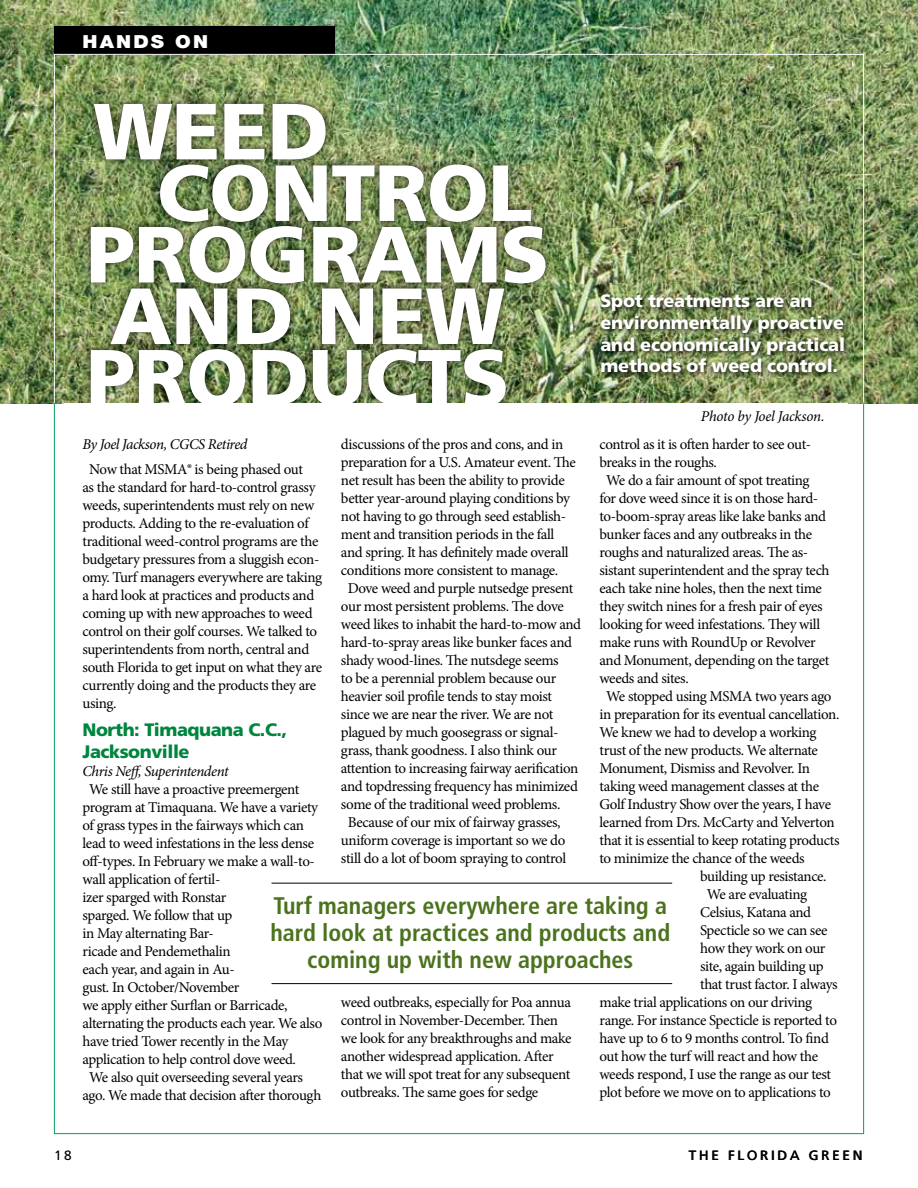
<style>
.page{position:relative;width:918px;height:1188px;background:#fff}
.page>*{position:absolute;margin:0;border:0;box-sizing:border-box;transform-origin:0 0}
.t1{font:900 79.5px "Frutiger";letter-spacing:-.01em;color:#fff}
.t2{font:700 condensed 24px/27px "Frutiger";color:#4b721d;text-align:center}
.t3{font:900 18px/21.6px "Frutiger";letter-spacing:-.01em;color:#fff}
.t4{font:900 18px/21.6px "Frutiger";letter-spacing:-.025em;color:#00853f}
.t5{font:900 18px "Helvetica Neue";letter-spacing:.11em;color:#fff;scale:1.1 1}
.t6{font:15px/18px "Minion Pro";letter-spacing:-.03em;color:#000}
.t7{font:italic 15px "Minion Pro";letter-spacing:-.03em;color:#000}
.t8{font:13.5px "Frutiger";letter-spacing:.2em;color:#000}
</style>
<div class="page">
<img style="left:0;top:0;width:918px;height:403px">
<div style="left:54px;top:26px;width:281px;height:29px;background:#000"></div>
<img style="left:53px;top:53px;width:812px;height:351px">
<div style="left:598px;top:292px;width:252px;height:87px;background:#000;opacity:.75"></div>
<hr style="left:272px;top:883px;width:400px;height:1px;background:#000">
<hr style="left:272px;top:983px;width:400px;height:1px;background:#000">
<p class="t5" style="left:82px;top:30px;width:116px">HANDS ON</p>
<h1 class="t1" style="left:93px;top:84px;width:238px">Weed</h1>
<h1 class="t1" style="left:157px;top:145px;width:377px">Control</h1>
<h1 class="t1" style="left:86px;top:207px;width:455px">Programs</h1>
<h1 class="t1" style="left:110px;top:268px;width:392px">and New</h1>
<h1 class="t1" style="left:86px;top:330px;width:416px">Products</h1>
<p class="t3" style="left:600px;top:290px;width:246px">Spot treatments are an environmentally proactive and economically practical methods of weed control.</p>
<p class="t7" style="left:701px;top:405px;width:125px">Photo by Joel Jackson.</p>
<p class="t7" style="left:82px;top:434px;width:167px">By Joel Jackson, CGCS Retired</p>
<p class="t6" style="left:82px;top:460px;width:241px;text-indent:7px">Now that MSMA® is being phased out<br>as the standard for hard-to-control grassy weeds, superintendents must rely on new products. Adding to the re-evaluation of traditional weed-control programs are the budgetary pressures from a sluggish econ&shy;omy. Turf managers everywhere are taking a hard look at practices and products and coming up with new approaches to weed control on their golf courses. We talked to superintendents from north, central and south Florida to get input on what they are currently doing and the products they are using.</p>
<p class="t4" style="left:82px;top:719px;width:206px">North: Timaquana C.C.,<br>Jacksonville</p>
<p class="t7" style="left:82px;top:761px;width:148px">Chris Neff, Superintendent</p>
<p class="t6" style="left:89px;top:780px;width:212px">We still have a proactive preemergent</p>
<p class="t6" style="left:82px;top:798px;width:237px">program at Timaquana. We have a variety</p>
<p class="t6" style="left:82px;top:816px;width:223px">of grass types in the fairways which can</p>
<p class="t6" style="left:82px;top:834px;width:233px">lead to weed infestations in the less dense</p>
<p class="t6" style="left:82px;top:852px;width:234px">off-types. In February we make a wall-to-</p>
<p class="t6" style="left:82px;top:870px;width:139px">wall application of fertil-</p>
<p class="t6" style="left:82px;top:888px;width:145px">izer sparged with Ronstar</p>
<p class="t6" style="left:82px;top:906px;width:151px">sparged. We follow that up</p>
<p class="t6" style="left:82px;top:924px;width:133px">in May alternating Bar-</p>
<p class="t6" style="left:82px;top:942px;width:150px">ricade and Pendemethalin</p>
<p class="t6" style="left:82px;top:960px;width:154px">each year, and again in Au-</p>
<p class="t6" style="left:82px;top:978px;width:158px">gust. In October/November</p>
<p class="t6" style="left:82px;top:996px;width:207px">we apply either Surflan or Barricade,</p>
<p class="t6" style="left:82px;top:1014px;width:241px">alternating the products each year. We also</p>
<p class="t6" style="left:82px;top:1032px;width:207px">have tried Tower recently in the May</p>
<p class="t6" style="left:82px;top:1050px;width:215px">application to help control dove weed.</p>
<p class="t6" style="left:89px;top:1068px;width:215px">We also quit overseeding several years</p>
<p class="t6" style="left:82px;top:1086px;width:240px">ago. We made that decision after thorough</p>
<p class="t6" style="left:341px;top:435px;width:224px">discussions of the pros and cons, and in</p>
<p class="t6" style="left:341px;top:453px;width:236px">preparation for a U.S. Amateur event. The</p>
<p class="t6" style="left:341px;top:471px;width:225px">net result has been the ability to provide</p>
<p class="t6" style="left:341px;top:489px;width:231px">better year-around playing conditions by</p>
<p class="t6" style="left:341px;top:507px;width:227px">not having to go through seed establish-</p>
<p class="t6" style="left:341px;top:525px;width:215px">ment and transition periods in the fall</p>
<p class="t6" style="left:341px;top:543px;width:229px">and spring. It has definitely made overall</p>
<p class="t6" style="left:341px;top:561px;width:219px">conditions more consistent to manage.</p>
<p class="t6" style="left:348px;top:579px;width:227px">Dove weed and purple nutsedge present</p>
<p class="t6" style="left:341px;top:597px;width:224px">our most persistent problems. The dove</p>
<p class="t6" style="left:341px;top:615px;width:242px">weed likes to inhabit the hard-to-mow and</p>
<p class="t6" style="left:341px;top:633px;width:233px">hard-to-spray areas like bunker faces and</p>
<p class="t6" style="left:341px;top:651px;width:219px">shady wood-lines. The nutsdege seems</p>
<p class="t6" style="left:341px;top:669px;width:217px">to be a perennial problem because our</p>
<p class="t6" style="left:341px;top:687px;width:213px">heavier soil profile tends to stay moist</p>
<p class="t6" style="left:341px;top:705px;width:214px">since we are near the river. We are not</p>
<p class="t6" style="left:341px;top:723px;width:219px">plagued by much goosegrass or signal-</p>
<p class="t6" style="left:341px;top:741px;width:218px">grass, thank goodness. I also think our</p>
<p class="t6" style="left:341px;top:759px;width:239px">attention to increasing fairway aerification</p>
<p class="t6" style="left:341px;top:777px;width:238px">and topdressing frequency has minimized</p>
<p class="t6" style="left:341px;top:795px;width:221px">some of the traditional weed problems.</p>
<p class="t6" style="left:348px;top:813px;width:214px">Because of our mix of fairway grasses,</p>
<p class="t6" style="left:341px;top:831px;width:226px">uniform coverage is important so we do</p>
<p class="t6" style="left:341px;top:849px;width:227px">still do a lot of boom spraying to control</p>
<p class="t6" style="left:600px;top:435px;width:213px">control as it is often harder to see out-</p>
<p class="t6" style="left:600px;top:453px;width:119px">breaks in the roughs.</p>
<p class="t6" style="left:606px;top:471px;width:205px">We do a fair amount of spot treating</p>
<p class="t6" style="left:600px;top:489px;width:220px">for dove weed since it is on those hard-</p>
<p class="t6" style="left:600px;top:507px;width:228px">to-boom-spray areas like lake banks and</p>
<p class="t6" style="left:600px;top:525px;width:214px">bunker faces and any outbreaks in the</p>
<p class="t6" style="left:600px;top:543px;width:210px">roughs and naturalized areas. The as-</p>
<p class="t6" style="left:600px;top:561px;width:232px">sistant superintendent and the spray tech</p>
<p class="t6" style="left:600px;top:579px;width:224px">each take nine holes, then the next time</p>
<p class="t6" style="left:600px;top:597px;width:225px">they switch nines for a fresh pair of eyes</p>
<p class="t6" style="left:600px;top:615px;width:222px">looking for weed infestations. They will</p>
<p class="t6" style="left:600px;top:633px;width:218px">make runs with RoundUp or Revolver</p>
<p class="t6" style="left:600px;top:651px;width:231px">and Monument, depending on the target</p>
<p class="t6" style="left:600px;top:669px;width:91px">weeds and sites.</p>
<p class="t6" style="left:606px;top:687px;width:227px">We stopped using MSMA two years ago</p>
<p class="t6" style="left:600px;top:705px;width:241px">in preparation for its eventual cancellation.</p>
<p class="t6" style="left:600px;top:723px;width:219px">We knew we had to develop a working</p>
<p class="t6" style="left:600px;top:741px;width:220px">trust of the new products. We alternate</p>
<p class="t6" style="left:600px;top:759px;width:212px">Monument, Dismiss and Revolver. In</p>
<p class="t6" style="left:600px;top:777px;width:221px">taking weed management classes at the</p>
<p class="t6" style="left:600px;top:795px;width:233px">Golf Industry Show over the years, I have</p>
<p class="t6" style="left:600px;top:813px;width:237px">learned from Drs. McCarty and Yelverton</p>
<p class="t6" style="left:600px;top:831px;width:242px">that it is essential to keep rotating products</p>
<p class="t6" style="left:600px;top:849px;width:207px">to minimize the chance of the weeds</p>
<p class="t6" style="left:700px;top:867px;width:128px">building up resistance.</p>
<p class="t6" style="left:707px;top:885px;width:102px">We are evaluating</p>
<p class="t6" style="left:700px;top:903px;width:113px">Celsius, Katana and</p>
<p class="t6" style="left:700px;top:921px;width:129px">Specticle so we can see</p>
<p class="t6" style="left:700px;top:939px;width:127px">how they work on our</p>
<p class="t6" style="left:700px;top:957px;width:125px">site, again building up</p>
<p class="t6" style="left:700px;top:975px;width:139px">that trust factor. I always</p>
<p class="t6" style="left:600px;top:993px;width:214px">make trial applications on our driving</p>
<p class="t6" style="left:600px;top:1011px;width:239px">range. For instance Specticle is reported to</p>
<p class="t6" style="left:600px;top:1029px;width:231px">have up to 6 to 9 months control. To find</p>
<p class="t6" style="left:600px;top:1047px;width:220px">out how the turf will react and how the</p>
<p class="t6" style="left:600px;top:1065px;width:233px">weeds respond, I use the range as our test</p>
<p class="t6" style="left:600px;top:1083px;width:233px">plot before we move on to applications to</p>
<h2 class="t2" style="left:270px;top:892px;width:401px">Turf managers everywhere are taking a hard look at practices and products and coming up with new approaches</h2>
<p class="t6" style="left:341px;top:993px;width:232px">weed outbreaks, especially for Poa annua control in November-December. Then we look for any breakthroughs and make another widespread application. After that we will spot treat for any subsequent outbreaks. The same goes for sedge</p>
<p class="t8" style="left:54px;top:1147px;width:19px">18</p>
<p class="t8" style="left:688px;top:1147px;width:175px">THE FLORIDA GREEN</p>
</div>
